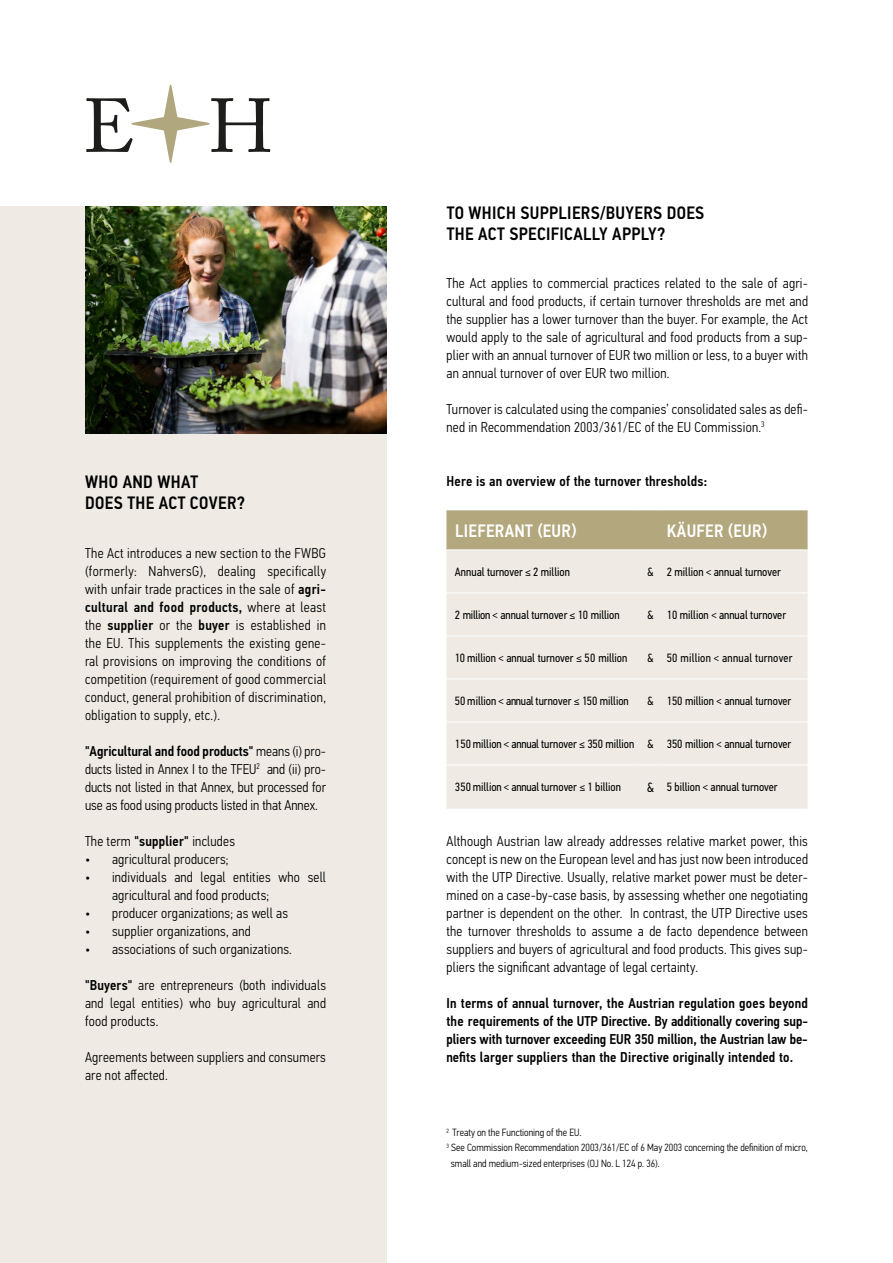
<style>
.page{position:relative;width:893px;height:1263px;background:#fff}
.page>*{position:absolute;margin:0;border:0;box-sizing:border-box;transform-origin:0 0}
.t1{font:500 18px/21.6px "PFDIN Text Cond Pro";letter-spacing:.02em;color:#000}
.t2{font:500 18px "PFDIN Text Cond Pro";letter-spacing:.02em;color:#fff}
.t3{font:300 14.25px/18px "PFDIN Text Cond Pro";letter-spacing:.015em;color:#000;text-align:justify}
.t4{font:500 14.25px/18px "PFDIN Text Cond Pro";letter-spacing:.015em;color:#000;text-align:justify}
.t5{font:12px "PFDIN Text Cond Pro";color:#000}
.t6{font:12px "PFDIN Text Cond Pro";letter-spacing:.02em;color:#000}
.t7{font:300 10.5px "PFDIN Text Cond Pro";color:#000}
.s1{font-weight:500}
.s2{font-size:13.5px}
</style>
<div class="page">
<div style="left:0;top:206px;width:386px;height:1057px;background:#efebe4"></div>
<svg style="left:86px;top:85px;width:184px;height:78px"></svg>
<img style="left:85px;top:206px;width:301px;height:228px">
<div style="left:446px;top:550px;width:362px;height:259px;background:#efebe4"></div>
<div style="left:446px;top:510px;width:362px;height:40px;background:#b3a77d"></div>
<hr style="left:658px;top:549px;width:150px;height:1px;background:#fff">
<hr style="left:446px;top:592px;width:188px;height:1px;background:#fff">
<svg style="left:634px;top:592px;width:24px;height:1px"></svg>
<hr style="left:658px;top:592px;width:150px;height:1px;background:#fff">
<hr style="left:446px;top:636px;width:188px;height:1px;background:#fff">
<svg style="left:634px;top:636px;width:24px;height:1px"></svg>
<hr style="left:658px;top:636px;width:150px;height:1px;background:#fff">
<hr style="left:446px;top:679px;width:188px;height:1px;background:#fff">
<svg style="left:634px;top:679px;width:24px;height:1px"></svg>
<hr style="left:658px;top:679px;width:150px;height:1px;background:#fff">
<hr style="left:446px;top:722px;width:188px;height:1px;background:#fff">
<svg style="left:634px;top:722px;width:24px;height:1px"></svg>
<hr style="left:658px;top:722px;width:150px;height:1px;background:#fff">
<hr style="left:446px;top:765px;width:188px;height:1px;background:#fff">
<svg style="left:634px;top:765px;width:24px;height:1px"></svg>
<hr style="left:658px;top:765px;width:150px;height:1px;background:#fff">
<p class="t1" style="left:85px;top:471px;width:161px">WHO AND WHAT<br>DOES THE ACT COVER?</p>
<p class="t3" style="left:85px;top:544px;width:242px">The Act introduces a new section to the FWBG (formerly: NahversG), dealing specifically with unfair trade practices in the sale of <span class="s1">agri&shy;cultural and food products,</span> where at least the <span class="s1">supplier</span> or the <span class="s1">buyer</span> is established in the EU. This supplements the existing gene&shy;ral provisions on improving the conditions of competition (requirement of good commercial conduct, general prohibition of discrimination, obligation to supply, etc.).</p>
<p class="t3" style="left:85px;top:742px;width:242px"><span class="s1">"Agricultural and food products"</span> means (i) pro&shy;ducts listed in Annex I to the TFEU<sup>2</sup> and (ii) pro&shy;ducts not listed in that Annex, but processed for use as food using products listed in that Annex.</p>
<p class="t3" style="left:85px;top:832px;width:151px">The term <span class="s1">"supplier"</span> includes</p>
<p class="t3" style="left:85px;top:850px;width:145px">• agricultural producers;</p>
<p class="t3" style="left:112px;top:868px;width:215px;text-indent:-27px">• individuals and legal entities who sell agricultural and food products;</p>
<p class="t3" style="left:85px;top:904px;width:205px">• producer organizations; as well as</p>
<p class="t3" style="left:85px;top:922px;width:167px">• supplier organizations, and</p>
<p class="t3" style="left:85px;top:940px;width:208px">• associations of such organizations.</p>
<p class="t3" style="left:85px;top:976px;width:242px"><span class="s1">"Buyers"</span> are entrepreneurs (both individuals and legal entities) who buy agricultural and food products.</p>
<p class="t3" style="left:85px;top:1048px;width:242px">Agreements between suppliers and consumers are not affected.</p>
<p class="t1" style="left:447px;top:202px;width:259px">TO WHICH SUPPLIERS/BUYERS DOES<br>THE ACT SPECIFICALLY APPLY?</p>
<p class="t3" style="left:446px;top:274px;width:363px">The Act applies to commercial practices related to the sale of agri&shy;cultural and food products, if certain turnover thresholds are met and the supplier has a lower turnover than the buyer. For example, the Act would apply to the sale of agricultural and food products from a sup&shy;plier with an annual turnover of EUR two million or less, to a buyer with an annual turnover of over EUR two million.</p>
<p class="t3" style="left:446px;top:400px;width:363px">Turnover is calculated using the companies’ consolidated sales as defi&shy;ned in Recommendation 2003/361/EC of the EU Commission.<sup>3</sup></p>
<p class="t4" style="left:446px;top:472px;width:262px">Here is an overview of the turnover thresholds:</p>
<p class="t2" style="left:455px;top:520px;width:123px">LIEFERANT (EUR)</p>
<p class="t2" style="left:667px;top:520px;width:102px">KÄUFER (EUR)</p>
<p class="t5" style="left:455px;top:565px;width:116px">Annual turnover ≤ 2 million</p>
<p class="t5" style="left:647px;top:565px;width:135px">&amp; 2 million &lt; annual turnover</p>
<p class="t5" style="left:455px;top:608px;width:166px">2 million &lt; annual turnover ≤ 10 million</p>
<p class="t5" style="left:647px;top:608px;width:140px">&amp; 10 million &lt; annual turnover</p>
<p class="t5" style="left:455px;top:651px;width:174px">10 million &lt; annual turnover ≤ 50 million</p>
<p class="t6" style="left:647px;top:651px;width:147px">&amp; 50 million &lt; annual turnover</p>
<p class="t5" style="left:455px;top:694px;width:175px">50 million &lt; annual turnover ≤ 150 million</p>
<p class="t5" style="left:647px;top:694px;width:146px">&amp; 150 million &lt; annual turnover</p>
<p class="t5" style="left:455px;top:737px;width:338px">150 million &lt; annual turnover ≤ 350 million &amp; 350 million &lt; annual turnover</p>
<p class="t5" style="left:455px;top:780px;width:168px">350 million &lt; annual turnover ≤ 1 billion</p>
<p class="t5" style="left:647px;top:780px;width:132px"><span class="s2">&amp;</span> 5 billion &lt; annual turnover</p>
<p class="t3" style="left:446px;top:832px;width:363px">Although Austrian law already addresses relative market power, this concept is new on the European level and has just now been introduced with the UTP Directive. Usually, relative market power must be deter&shy;mined on a case-by-case basis, by assessing whether one negotiating partner is dependent on the other. In contrast, the UTP Directive uses the turnover thresholds to assume a de facto dependence between suppliers and buyers of agricultural and food products. This gives sup&shy;pliers the significant advantage of legal certainty.</p>
<p class="t4" style="left:446px;top:994px;width:363px">In terms of annual turnover, the Austrian regulation goes beyond the requirements of the UTP Directive. By additionally covering sup&shy;pliers with turnover exceeding EUR 350 million, the Austrian law be&shy;nefits larger suppliers than the Directive originally intended to.</p>
<p class="t7" style="left:446px;top:1127px;width:136px"><sup>2</sup> Treaty on the Functioning of the EU.</p>
<p class="t7" style="left:446px;top:1142px;width:363px"><sup>3</sup> See Commission Recommendation 2003/361/EC of 6 May 2003 concerning the definition of micro,</p>
<p class="t7" style="left:451px;top:1157px;width:211px">small and medium-sized enterprises (OJ No. L 124 p. 36).</p>
</div>
